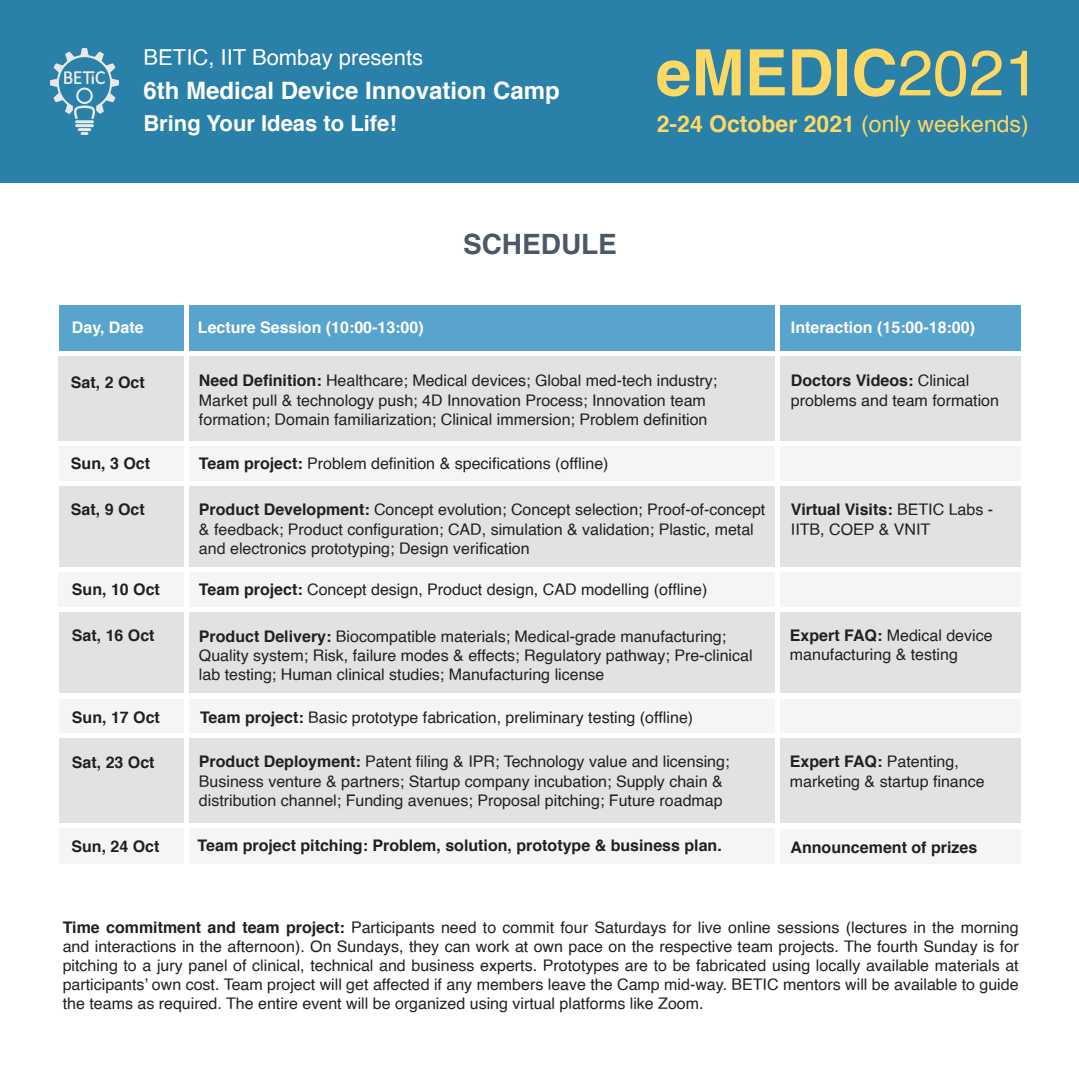
<style>
.page{position:relative;width:1079px;height:1080px;background:#fff}
.page>*{position:absolute;margin:0;border:0;box-sizing:border-box;transform-origin:0 0}
.t1{font:700 64px "Helvetica";color:#fed865}
.t2{font:700 28px "Helvetica";color:#4b5867}
.t3{font:700 24px "Helvetica";color:#fff}
.t4{font:700 23px "Helvetica";color:#fed865}
.t5{font:22px "Helvetica";color:#fff}
.t6{font:700 22px "Helvetica";color:#fff}
.t7{font:16px/19.2px "Helvetica";color:#231f20}
.t8{font:700 16px "Helvetica";color:#231f20}
.t9{font:700 16px "Helvetica";color:#fff}
.s1{font-weight:400}
.s2{font-weight:700}
</style>
<div class="page">
<div style="left:59px;top:827px;width:126px;height:35px;background:#f4f5f6"></div>
<div style="left:188px;top:827px;width:587px;height:35px;background:#f4f5f6"></div>
<div style="left:60px;top:306px;width:127px;height:45px;background:#59a4ce"></div>
<div style="left:59px;top:356px;width:128px;height:87px;background:#e1e2e3"></div>
<div style="left:779px;top:356px;width:242px;height:87px;background:#e1e2e3"></div>
<div style="left:190px;top:356px;width:586px;height:87px;background:#e1e2e3"></div>
<div style="left:60px;top:485px;width:127px;height:87px;background:#e1e2e3"></div>
<div style="left:779px;top:485px;width:242px;height:87px;background:#e1e2e3"></div>
<div style="left:190px;top:485px;width:586px;height:87px;background:#e1e2e3"></div>
<div style="left:60px;top:611px;width:127px;height:87px;background:#e1e2e3"></div>
<div style="left:779px;top:611px;width:242px;height:87px;background:#e1e2e3"></div>
<div style="left:190px;top:611px;width:586px;height:87px;background:#e1e2e3"></div>
<div style="left:60px;top:737px;width:127px;height:87px;background:#e1e2e3"></div>
<div style="left:779px;top:737px;width:242px;height:87px;background:#e1e2e3"></div>
<div style="left:190px;top:737px;width:586px;height:87px;background:#e1e2e3"></div>
<div style="left:60px;top:446px;width:126px;height:35px;background:#f4f5f6"></div>
<div style="left:779px;top:446px;width:242px;height:35px;background:#f4f5f6"></div>
<div style="left:190px;top:446px;width:586px;height:35px;background:#f4f5f6"></div>
<div style="left:58px;top:572px;width:128px;height:35px;background:#f4f5f6"></div>
<div style="left:779px;top:572px;width:242px;height:34px;background:#f4f5f6"></div>
<div style="left:190px;top:572px;width:586px;height:35px;background:#f4f5f6"></div>
<div style="left:60px;top:699px;width:127px;height:35px;background:#f4f5f6"></div>
<div style="left:779px;top:699px;width:242px;height:35px;background:#f4f5f6"></div>
<div style="left:190px;top:699px;width:586px;height:35px;background:#f4f5f6"></div>
<div style="left:60px;top:829px;width:126px;height:35px;background:#f4f5f6"></div>
<div style="left:779px;top:829px;width:241px;height:35px;background:#f4f5f6"></div>
<div style="left:189px;top:829px;width:587px;height:35px;background:#f4f5f6"></div>
<div style="left:190px;top:306px;width:586px;height:45px;background:#59a4ce"></div>
<div style="left:779px;top:306px;width:242px;height:45px;background:#59a4ce"></div>
<hr style="left:775px;top:302px;width:4px;height:563px;background:#fff">
<hr style="left:185px;top:300px;width:4px;height:564px;background:#fff">
<hr style="left:32px;top:442px;width:1010px;height:4px;background:#fff">
<hr style="left:36px;top:567px;width:1010px;height:4px;background:#fff">
<hr style="left:35px;top:694px;width:1010px;height:4px;background:#fff">
<hr style="left:57px;top:734px;width:1010px;height:4px;background:#fff">
<hr style="left:32px;top:824px;width:1010px;height:4px;background:#fff">
<div style="left:0;top:0;width:1079px;height:183px;background:#2980a9"></div>
<img style="left:51px;top:49px;width:67px;height:86px">
<h3 class="t5" style="left:144px;top:40px;width:281px">BETIC, IIT Bombay presents</h3>
<h3 class="t3" style="left:144px;top:71px;width:418px">6th Medical Device Innovation Camp</h3>
<h3 class="t6" style="left:143px;top:105px;width:255px">Bring Your Ideas to Life!</h3>
<h2 class="t2" style="left:463px;top:222px;width:155px">SCHEDULE</h2>
<h1 class="t1" style="left:656px;top:21px;width:386px">eMEDIC<span class="s1">2021</span></h1>
<h3 class="t4" style="left:657px;top:105px;width:373px">2-24 October 2021 <span class="s1">(only weekends)</span></h3>
<p class="t9" style="left:72px;top:315px;width:73px">Day, Date</p>
<p class="t9" style="left:198px;top:315px;width:227px">Lecture Session (10:00-13:00)</p>
<p class="t9" style="left:791px;top:315px;width:186px">Interaction (15:00-18:00)</p>
<p class="t7" style="left:791px;top:372px;width:210px"><span class="s2">Doctors Videos:</span> Clinical problems and team formation</p>
<p class="t7" style="left:199px;top:372px;width:520px"><span class="s2">Need Definition:</span> Healthcare; Medical devices; Global med-tech industry;<br>Market pull &amp; technology push; 4D Innovation Process; Innovation team formation; Domain familiarization; Clinical immersion; Problem definition</p>
<p class="t7" style="left:199px;top:454px;width:411px"><span class="s2">Team project:</span> Problem definition &amp; specifications (offline)</p>
<p class="t8" style="left:71px;top:369px;width:75px">Sat, 2 Oct</p>
<p class="t8" style="left:71px;top:451px;width:81px">Sun, 3 Oct</p>
<p class="t8" style="left:71px;top:496px;width:75px">Sat, 9 Oct</p>
<p class="t7" style="left:791px;top:501px;width:204px"><span class="s2">Virtual Visits:</span> BETIC Labs -<br>IITB, COEP &amp; VNIT</p>
<p class="t7" style="left:199px;top:501px;width:568px"><span class="s2">Product Development:</span> Concept evolution; Concept selection; Proof-of-concept &amp; feedback; Product configuration; CAD, simulation &amp; validation; Plastic, metal and electronics prototyping; Design verification</p>
<p class="t8" style="left:72px;top:576px;width:90px">Sun, 10 Oct</p>
<p class="t8" style="left:72px;top:623px;width:84px">Sat, 16 Oct</p>
<p class="t8" style="left:72px;top:704px;width:90px">Sun, 17 Oct</p>
<p class="t8" style="left:72px;top:749px;width:84px">Sat, 23 Oct</p>
<p class="t8" style="left:72px;top:834px;width:90px">Sun, 24 Oct</p>
<p class="t7" style="left:199px;top:580px;width:510px"><span class="s2">Team project:</span> Concept design, Product design, CAD modelling (offline)</p>
<p class="t7" style="left:199px;top:627px;width:555px"><span class="s2">Product Delivery:</span> Biocompatible materials; Medical-grade manufacturing;<br>Quality system; Risk, failure modes &amp; effects; Regulatory pathway; Pre-clinical lab testing; Human clinical studies; Manufacturing license</p>
<p class="t7" style="left:200px;top:708px;width:495px"><span class="s2">Team project:</span> Basic prototype fabrication, preliminary testing (offline)</p>
<p class="t7" style="left:199px;top:753px;width:532px"><span class="s2">Product Deployment:</span> Patent filing &amp; IPR; Technology value and licensing;<br>Business venture &amp; partners; Startup company incubation; Supply chain &amp; distribution channel; Funding avenues; Proposal pitching; Future roadmap</p>
<p class="t8" style="left:198px;top:833px;width:526px">Team project pitching: Problem, solution, prototype &amp; business plan.</p>
<p class="t7" style="left:790px;top:626px;width:204px"><span class="s2">Expert FAQ:</span> Medical device manufacturing &amp; testing</p>
<p class="t7" style="left:790px;top:753px;width:196px"><span class="s2">Expert FAQ:</span> Patenting, marketing &amp; startup finance</p>
<p class="t7" style="left:789px;top:753px;width:217px"><span class="s2">Doctors Videos:</span> Expert FAQ:<br>Patenting, marketing &amp; startup</p>
<p class="t8" style="left:791px;top:834px;width:188px">Announcement of prizes</p>
<p class="t7" style="left:63px;top:918px;width:957px;text-align:justify"><span class="s2">Time commitment and team project:</span> Participants need to commit four Saturdays for live online sessions (lectures in the morning and interactions in the afternoon). On Sundays, they can work at own pace on the respective team projects. The fourth Sunday is for pitching to a jury panel of clinical, technical and business experts. Prototypes are to be fabricated using locally available materials at participants’ own cost. Team project will get affected if any members leave the Camp mid-way. BETIC mentors will be available to guide the teams as required. The entire event will be organized using virtual platforms like Zoom.</p>
</div>
